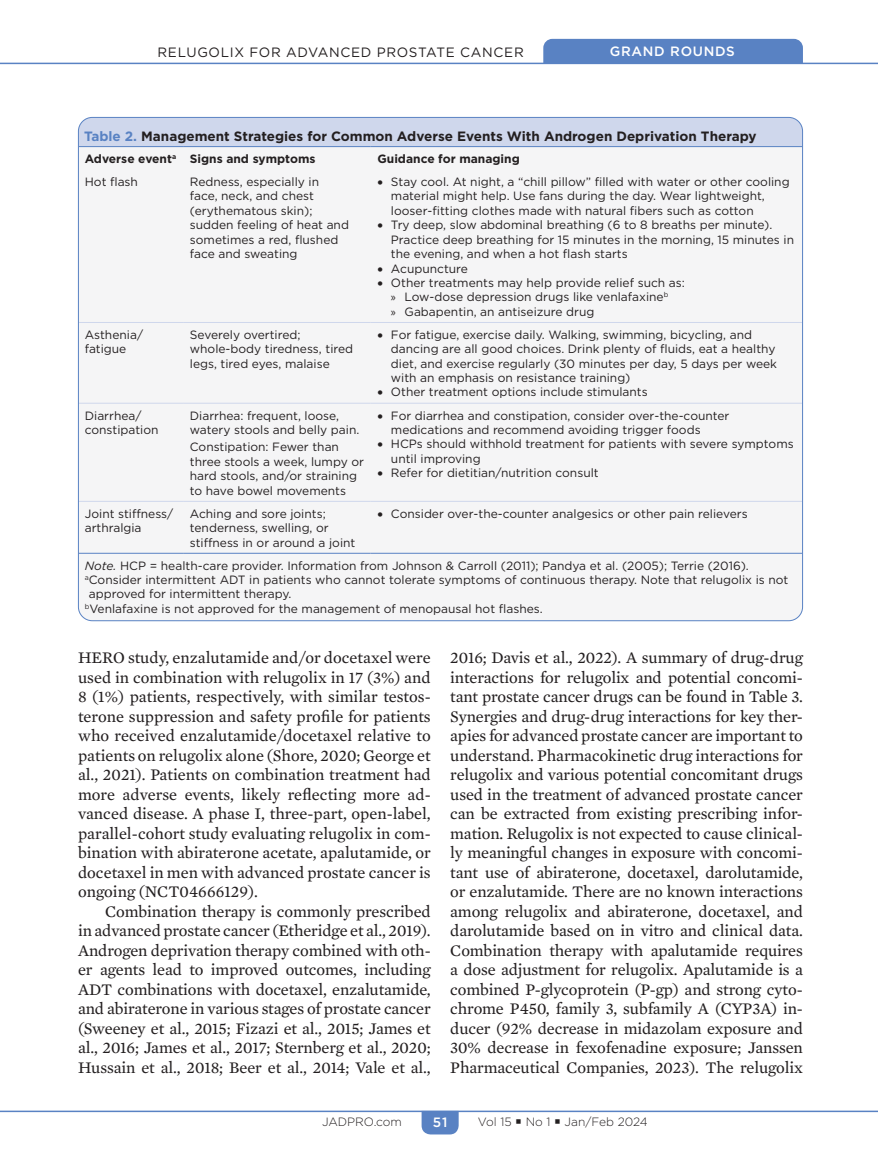
<style>
.page{position:relative;width:878px;height:1175px;background:#fff}
.page>*{position:absolute;margin:0;border:0;box-sizing:border-box;transform-origin:0 0}
.Body_txt{font:16.5px/19.5px "Mercury Text G2";letter-spacing:-.01em;color:#231f20;text-align:justify}
.Body_txt_no-indent{font:16.5px/19.5px "Mercury Text G2";color:#231f20;text-align:justify}
.t1{font:700 13.5px "Gotham";color:#231f20}
.t2{font:13.5px "Gotham";letter-spacing:.05em;color:#231f20}
.t3{font:500 13.5px "Gotham";letter-spacing:.05em;color:#fff}
.t4{font:12px/14.4px "Gotham";color:#231f20}
.t5{font:700 12px "Gotham";color:#231f20}
.t6{font:300 12px "Gotham";color:#231f20}
.s1{color:#5982c3}
.s2{font-family:"Myriad Pro"}
.s3{font-style:italic}
</style>
<div class="page">
<hr style="left:0;top:1110px;width:878px;height:2px;background:#5982c3">
<svg style="left:421px;top:1110px;width:37px;height:24px"></svg>
<hr style="left:0;top:63px;width:878px;height:1px;background:#5982c3">
<div style="left:543px;top:39px;width:259px;height:24px;background:#5982c3"></div>
<svg style="left:78px;top:117px;width:724px;height:503px"></svg>
<div style="left:80px;top:147px;width:720px;height:406px;background:#f5f5f6"></div>
<hr style="left:79px;top:553px;width:104px;height:1px;background:#5982c3">
<hr style="left:183px;top:553px;width:187px;height:1px;background:#5982c3">
<hr style="left:370px;top:553px;width:432px;height:1px;background:#5982c3">
<hr style="left:79px;top:146px;width:104px;height:1px;background:#5982c3">
<hr style="left:183px;top:146px;width:187px;height:1px;background:#5982c3">
<hr style="left:370px;top:146px;width:432px;height:1px;background:#5982c3">
<hr style="left:79px;top:322px;width:104px;height:1px;background:#cfd7ec">
<hr style="left:183px;top:322px;width:187px;height:1px;background:#cfd7ec">
<hr style="left:370px;top:322px;width:432px;height:1px;background:#cfd7ec">
<hr style="left:79px;top:403px;width:104px;height:1px;background:#cfd7ec">
<hr style="left:183px;top:403px;width:187px;height:1px;background:#cfd7ec">
<hr style="left:370px;top:403px;width:432px;height:1px;background:#cfd7ec">
<hr style="left:79px;top:501px;width:104px;height:1px;background:#cfd7ec">
<hr style="left:183px;top:501px;width:187px;height:1px;background:#cfd7ec">
<hr style="left:370px;top:501px;width:432px;height:1px;background:#cfd7ec">
<p class="t2" style="left:157px;top:43px;width:368px">RELUGOLIX FOR ADVANCED PROSTATE CANCER</p>
<p class="t3" style="left:610px;top:43px;width:126px">GRAND ROUNDS</p>
<p class="t1" style="left:84px;top:127px;width:674px"><span class="s1">Table 2.</span> Management Strategies for Common Adverse Events With Androgen Deprivation Therapy</p>
<p class="t5" style="left:85px;top:151px;width:232px">Adverse event<sup>a</sup> Signs and symptoms</p>
<p class="t5" style="left:377px;top:151px;width:144px">Guidance for managing</p>
<p class="t4" style="left:85px;top:174px;width:55px">Hot flash</p>
<p class="t4" style="left:190px;top:174px;width:161px">Redness, especially in face, neck, and chest (erythematous skin); sudden feeling of heat and sometimes a red, flushed face and sweating</p>
<p class="t4" style="left:391px;top:174px;width:400px;text-indent:-14px">• Stay cool. At night, a “chill pillow” filled with water or other cooling material might help. Use fans during the day. Wear lightweight, looser-fitting clothes made with natural fibers such as cotton</p>
<p class="t4" style="left:391px;top:217px;width:404px;text-indent:-14px">• Try deep, slow abdominal breathing (6 to 8 breaths per minute).<br>Practice deep breathing for 15 minutes in the morning, 15 minutes in the evening, and when a hot flash starts</p>
<p class="t4" style="left:377px;top:261px;width:92px">• Acupuncture</p>
<p class="t4" style="left:391px;top:275px;width:295px;text-indent:-13px">• Other treatments may help provide relief such as: <span class="s2">»</span> Low-dose depression drugs like venlafaxine<sup>b<br></sup><span class="s2">»</span> Gabapentin, an antiseizure drug</p>
<p class="t4" style="left:85px;top:327px;width:60px">Asthenia/ fatigue</p>
<p class="t4" style="left:190px;top:327px;width:165px">Severely overtired; whole-body tiredness, tired legs, tired eyes, malaise</p>
<p class="t4" style="left:391px;top:327px;width:387px;text-indent:-14px">• For fatigue, exercise daily. Walking, swimming, bicycling, and dancing are all good choices. Drink plenty of fluids, eat a healthy diet, and exercise regularly (30 minutes per day, 5 days per week with an emphasis on resistance training)</p>
<p class="t4" style="left:377px;top:385px;width:272px">• Other treatment options include stimulants</p>
<p class="t4" style="left:85px;top:408px;width:75px">Diarrhea/ constipation</p>
<p class="t4" style="left:190px;top:408px;width:171px">Diarrhea: frequent, loose, watery stools and belly pain.</p>
<p class="t4" style="left:190px;top:439px;width:176px">Constipation: Fewer than three stools a week, lumpy or hard stools, and/or straining to have bowel movements</p>
<p class="t4" style="left:391px;top:408px;width:340px;text-indent:-14px">• For diarrhea and constipation, consider over-the-counter medications and recommend avoiding trigger foods</p>
<p class="t4" style="left:391px;top:436px;width:404px;text-indent:-14px">• HCPs should withhold treatment for patients with severe symptoms until improving</p>
<p class="t4" style="left:377px;top:465px;width:223px">• Refer for dietitian/nutrition consult</p>
<p class="t4" style="left:85px;top:506px;width:90px">Joint stiffness/ arthralgia</p>
<p class="t4" style="left:190px;top:506px;width:167px">Aching and sore joints; tenderness, swelling, or stiffness in or around a joint</p>
<p class="t4" style="left:377px;top:506px;width:372px">• Consider over-the-counter analgesics or other pain relievers</p>
<p class="t4" style="left:85px;top:558px;width:665px"><span class="s3">Note.</span> HCP = health-care provider. Information from Johnson &amp; Carroll (2011); Pandya et al. (2005); Terrie (2016).</p>
<p class="t4" style="left:85px;top:572px;width:705px"><sup>a</sup>Consider intermittent ADT in patients who cannot tolerate symptoms of continuous therapy. Note that relugolix is not</p>
<p class="t4" style="left:89px;top:586px;width:204px">approved for intermittent therapy.</p>
<p class="t4" style="left:85px;top:601px;width:459px"><sup>b</sup>Venlafaxine is not approved for the management of menopausal hot flashes.</p>
<p class="Body_txt_no-indent" style="left:78px;top:647px;width:354px">HERO study, enzalutamide and/or docetaxel were used in combination with relugolix in 17 (3%) and 8 (1%) patients, respectively, with similar testos&shy;terone suppression and safety profile for patients who received enzalutamide/docetaxel relative to patients on relugolix alone (Shore, 2020; George et al., 2021). Patients on combination treatment had more adverse events, likely reflecting more ad&shy;vanced disease. A phase I, three-part, open-label, parallel-cohort study evaluating relugolix in com&shy;bination with abiraterone acetate, apalutamide, or docetaxel in men with advanced prostate cancer is ongoing (NCT04666129).</p>
<p class="Body_txt" style="left:78px;top:900px;width:354px;text-indent:27px">Combination therapy is commonly prescribed in advanced prostate cancer (Etheridge et al., 2019).<br>Androgen deprivation therapy combined with oth&shy;er agents lead to improved outcomes, including ADT combinations with docetaxel, enzalutamide, and abiraterone in various stages of prostate cancer (Sweeney et al., 2015; Fizazi et al., 2015; James et al., 2016; James et al., 2017; Sternberg et al., 2020; Hussain et al., 2018; Beer et al., 2014; Vale et al.,</p>
<p class="Body_txt" style="left:450px;top:647px;width:354px">2016; Davis et al., 2022). A summary of drug-drug interactions for relugolix and potential concomi&shy;tant prostate cancer drugs can be found in Table 3.<br>Synergies and drug-drug interactions for key ther&shy;apies for advanced prostate cancer are important to understand. Pharmacokinetic drug interactions for relugolix and various potential concomitant drugs used in the treatment of advanced prostate cancer can be extracted from existing prescribing infor&shy;mation. Relugolix is not expected to cause clinical&shy;ly meaningful changes in exposure with concomi&shy;tant use of abiraterone, docetaxel, darolutamide, or enzalutamide. There are no known interactions among relugolix and abiraterone, docetaxel, and darolutamide based on in vitro and clinical data.<br>Combination therapy with apalutamide requires a dose adjustment for relugolix. Apalutamide is a combined P-glycoprotein (P-gp) and strong cyto&shy;chrome P450, family 3, subfamily A (CYP3A) in&shy;ducer (92% decrease in midazolam exposure and 30% decrease in fexofenadine exposure; Janssen Pharmaceutical Companies, 2023). The relugolix</p>
<p class="t6" style="left:322px;top:1114px;width:81px">JADPRO.com</p>
<p class="t3" style="left:433px;top:1113px;width:16px">51</p>
<p class="t6" style="left:478px;top:1113px;width:171px">Vol 15 ▪ No 1 ▪ Jan/Feb 2024</p>
</div>
